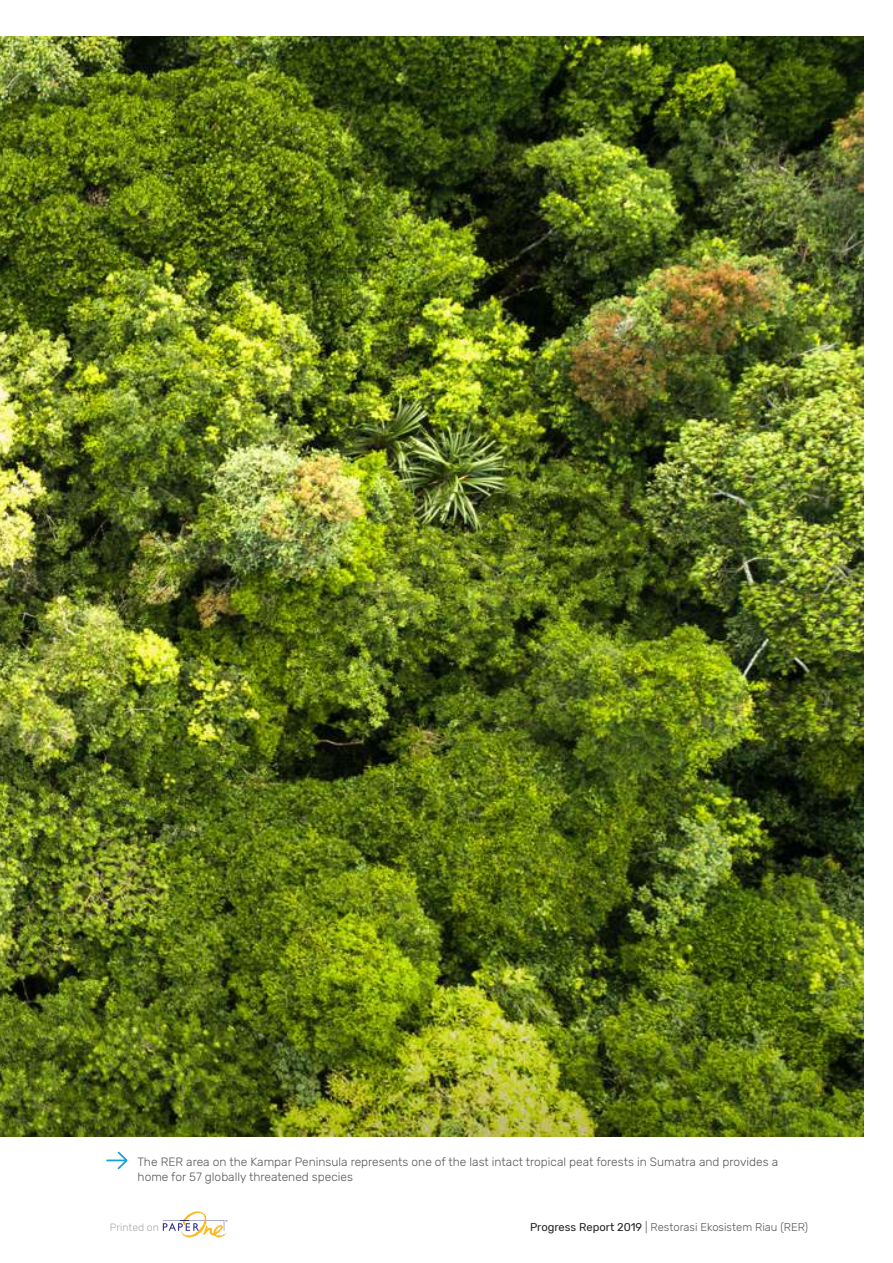
<style>
.page{position:relative;width:893px;height:1263px;background:#fff}
.page>*{position:absolute;margin:0;border:0;box-sizing:border-box;transform-origin:0 0}
.t1{font:300 12px/15px "Rubik";color:#57585a}
.t2{font:300 11.25px "Rubik";color:#57585a}
.t3{font:300 10.5px "Rubik";color:#a8a9ad}
.s1{font-weight:400;color:#231f20}
</style>
<div class="page">
<img style="left:181px;top:1211px;width:47px;height:27px">
<svg style="left:163px;top:1220px;width:64px;height:11px"></svg>
<img style="left:0;top:37px;width:863px;height:1100px">
<svg style="left:106px;top:1151px;width:21px;height:18px"></svg>
<p class="t1" style="left:138px;top:1155px;width:642px">The RER area on the Kampar Peninsula represents one of the last intact tropical peat forests in Sumatra and provides a home for 57 globally threatened species</p>
<p class="t3" style="left:110px;top:1221px;width:51px">Printed on</p>
<p class="t2" style="left:530px;top:1221px;width:280px"><span class="s1">Progress Report 2019</span> | Restorasi Ekosistem Riau (RER)</p>
</div>
